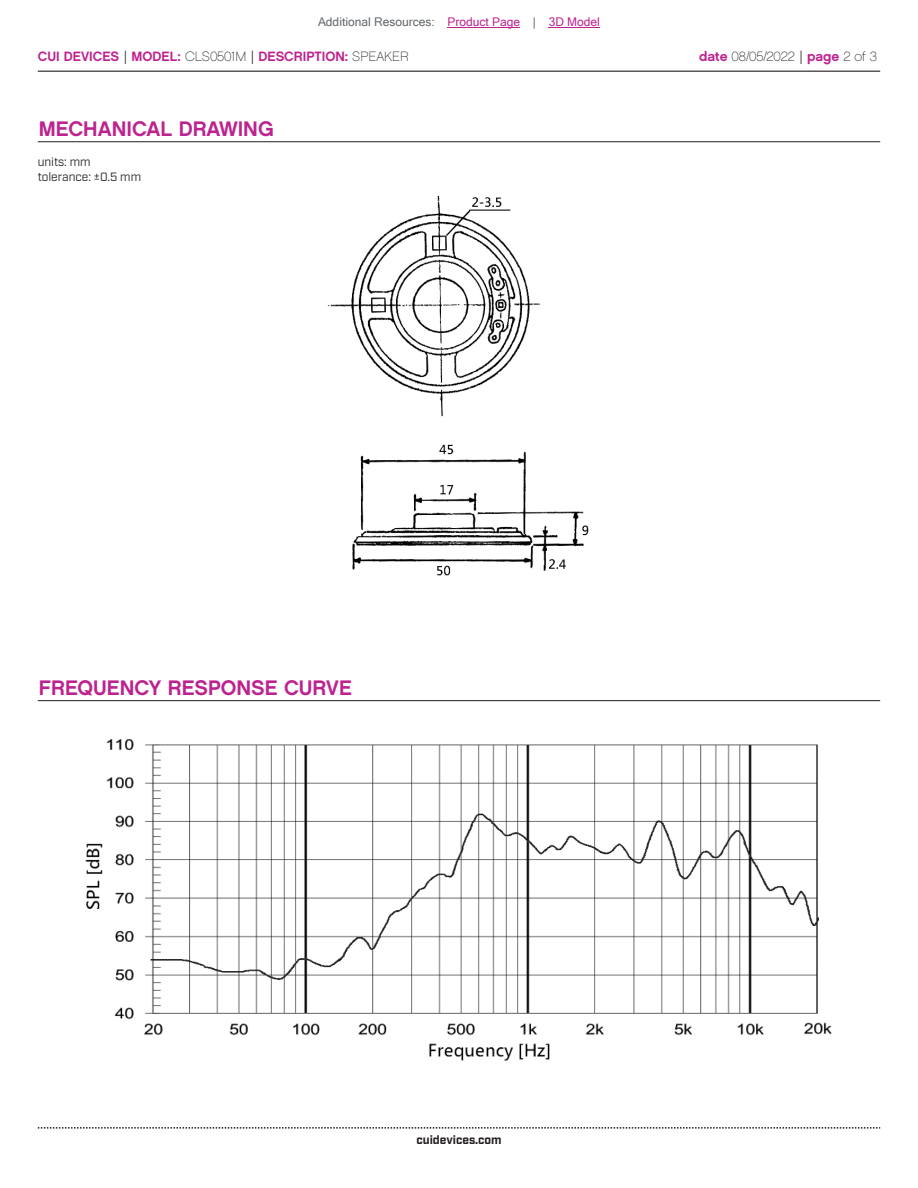
<style>
.page{position:relative;width:918px;height:1188px;background:#fff}
.page>*{position:absolute;margin:0;border:0;box-sizing:border-box;transform-origin:0 0}
.t1{font:21px "Chalet New York Nineteen Sixty";color:#bd238f}
.t2{font:13.5px "Chalet New York Nineteen Sixty";color:#bd238f}
.t3{font:13.5px "Chalet Paris Nineteen Sixty";letter-spacing:-.005em;color:#231f20}
.t4{font:12px "Microsoft Sans Serif";color:#63676b}
.t5{font:12px/14.4px "Industry";color:#231f20}
.t6{font:700 12px "Industry";color:#231f20}
.s1{color:#bd238f}
.s2{font-family:"Industry";color:#231f20}
.s3{font-family:"Chalet Paris Nineteen Sixty";color:#231f20}
.s4{font-family:"Chalet New York Nineteen Sixty";color:#bd238f}
.s5{font-family:"Industry"}
</style>
<div class="page">
<hr style="left:38px;top:71px;width:842px;height:1px;background:#231f20">
<svg style="left:38px;top:1127px;width:842px;height:2px"></svg>
<hr style="left:38px;top:141px;width:842px;height:1px;background:#231f20">
<img style="left:327px;top:195px;width:262px;height:381px">
<img style="left:85px;top:739px;width:747px;height:322px">
<hr style="left:38px;top:700px;width:842px;height:1px;background:#231f20">
<hr style="left:448px;top:27px;width:72px;height:1px;background:#bd238f">
<hr style="left:549px;top:27px;width:51px;height:1px;background:#bd238f">
<p class="t4" style="left:318px;top:15px;width:283px">Additional Resources: <span class="s1">Product Page</span> | <span class="s1">3D Model</span></p>
<p class="t2" style="left:38px;top:47px;width:372px">CUI DEVICES <span class="s2">|</span> MODEL: <span class="s3">CLS0501M</span> <span class="s2">|</span> DESCRIPTION: <span class="s3">SPEAKER</span></p>
<p class="t3" style="left:699px;top:48px;width:179px"><span class="s4">date</span> 08/05/2022 <span class="s5">|</span> <span class="s4">page</span> 2 of 3</p>
<h1 class="t1" style="left:39px;top:115px;width:236px">MECHANICAL DRAWING</h1>
<p class="t5" style="left:38px;top:155px;width:105px">units: mm tolerance: ±0.5 mm</p>
<h1 class="t1" style="left:39px;top:674px;width:314px">FREQUENCY RESPONSE CURVE</h1>
<p class="t6" style="left:416px;top:1132px;width:87px">cuidevices.com</p>
</div>
